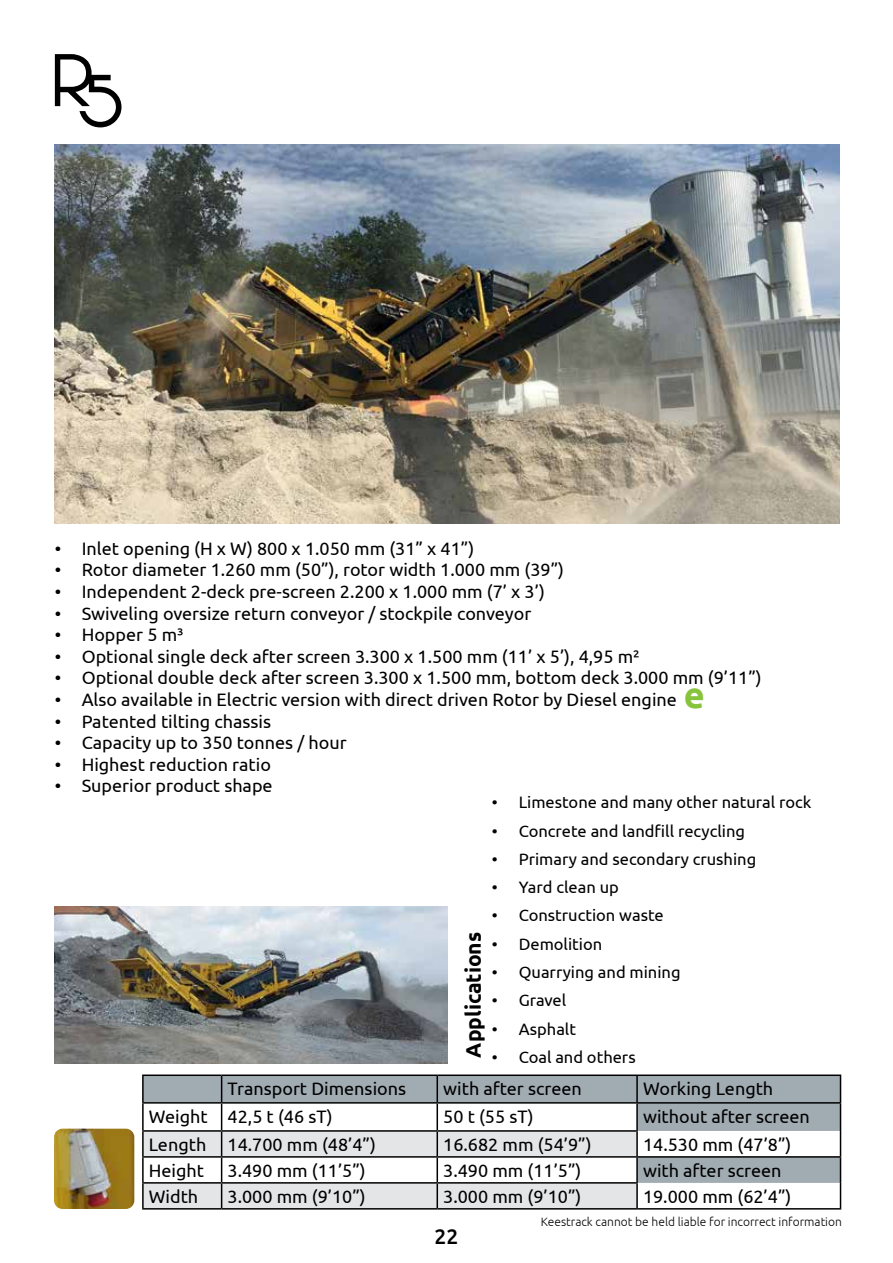
<style>
.page{position:relative;width:893px;height:1263px;background:#fff}
.page>*{position:absolute;margin:0;border:0;box-sizing:border-box;transform-origin:0 0}
.t1{font:700 36px "Ubuntu";color:#88c33e}
.t2{font:700 21px "Ubuntu";color:#000}
.t3{font:500 21px "Ubuntu";color:#000}
.t4{font:18px "Ubuntu";color:#000}
.t5{font:16.5px "Ubuntu";color:#000}
.t6{font:300 12px "Ubuntu";color:#000}
</style>
<div class="page">
<img style="left:54px;top:1129px;width:80px;height:80px">
<img style="left:55px;top:145px;width:785px;height:379px">
<svg style="left:638px;top:1076px;width:202px;height:107px;fill:#a1abb2"></svg>
<hr style="left:142px;top:1074px;width:80px;height:2px;background:#000">
<hr style="left:142px;top:1076px;width:2px;height:26px;background:#000">
<hr style="left:222px;top:1074px;width:215px;height:2px;background:#000">
<hr style="left:437px;top:1074px;width:200px;height:2px;background:#000">
<hr style="left:637px;top:1074px;width:204px;height:2px;background:#000">
<hr style="left:636px;top:1076px;width:2px;height:26px;background:#000">
<hr style="left:142px;top:1102px;width:80px;height:1px;background:#000">
<hr style="left:142px;top:1103px;width:2px;height:27px;background:#000">
<hr style="left:637px;top:1102px;width:204px;height:1px;background:#000">
<hr style="left:142px;top:1130px;width:80px;height:2px;background:#000">
<hr style="left:142px;top:1132px;width:2px;height:24px;background:#000">
<hr style="left:437px;top:1130px;width:201px;height:2px;background:#000">
<hr style="left:142px;top:1156px;width:80px;height:2px;background:#000">
<hr style="left:142px;top:1158px;width:2px;height:24px;background:#000">
<hr style="left:142px;top:1182px;width:80px;height:1px;background:#000">
<hr style="left:142px;top:1183px;width:2px;height:25px;background:#000">
<hr style="left:437px;top:1182px;width:201px;height:1px;background:#000">
<svg style="left:143px;top:1076px;width:494px;height:132px"></svg>
<hr style="left:142px;top:1208px;width:80px;height:1px;background:#000">
<hr style="left:222px;top:1208px;width:215px;height:1px;background:#000">
<hr style="left:437px;top:1208px;width:200px;height:1px;background:#000">
<hr style="left:636px;top:1158px;width:2px;height:24px;background:#000">
<hr style="left:636px;top:1183px;width:2px;height:25px;background:#000">
<hr style="left:637px;top:1208px;width:204px;height:1px;background:#000">
<hr style="left:636px;top:1103px;width:2px;height:27px;background:#000">
<hr style="left:636px;top:1132px;width:2px;height:24px;background:#000">
<svg style="left:840px;top:1076px;width:1px;height:132px"></svg>
<hr style="left:637px;top:1156px;width:204px;height:2px;background:#000">
<img style="left:55px;top:907px;width:392px;height:156px">
<svg style="left:55px;top:54px;width:66px;height:73px"></svg>
<p class="t4" style="left:55px;top:537px;width:421px">• Inlet opening (H x W) 800 x 1.050 mm (31” x 41”)</p>
<p class="t4" style="left:55px;top:559px;width:511px">• Rotor diameter 1.260 mm (50”), rotor width 1.000 mm (39”)</p>
<p class="t4" style="left:55px;top:581px;width:492px">• Independent 2-deck pre-screen 2.200 x 1.000 mm (7’ x 3’)</p>
<p class="t4" style="left:55px;top:602px;width:478px">• Swiveling oversize return conveyor / stockpile conveyor</p>
<p class="t4" style="left:55px;top:624px;width:130px">• Hopper 5 m³</p>
<p class="t4" style="left:55px;top:645px;width:586px">• Optional single deck after screen 3.300 x 1.500 mm (11’ x 5’), 4,95 m²</p>
<p class="t4" style="left:55px;top:667px;width:709px">• Optional double deck after screen 3.300 x 1.500 mm, bottom deck 3.000 mm (9’11”)</p>
<p class="t4" style="left:55px;top:689px;width:624px">• Also available in Electric version with direct driven Rotor by Diesel engine</p>
<p class="t4" style="left:55px;top:710px;width:218px">• Patented tilting chassis</p>
<p class="t4" style="left:55px;top:732px;width:294px">• Capacity up to 350 tonnes / hour</p>
<p class="t4" style="left:55px;top:753px;width:218px">• Highest reduction ratio</p>
<p class="t4" style="left:55px;top:775px;width:220px">• Superior product shape</p>
<p class="t5" style="left:492px;top:792px;width:321px">• Limestone and many other natural rock</p>
<p class="t5" style="left:492px;top:821px;width:255px">• Concrete and landfill recycling</p>
<p class="t5" style="left:492px;top:849px;width:266px">• Primary and secondary crushing</p>
<p class="t5" style="left:492px;top:877px;width:129px">• Yard clean up</p>
<p class="t5" style="left:492px;top:905px;width:173px">• Construction waste</p>
<p class="t5" style="left:492px;top:934px;width:112px">• Demolition</p>
<p class="t5" style="left:492px;top:962px;width:190px">• Quarrying and mining</p>
<p class="t5" style="left:492px;top:990px;width:76px">• Gravel</p>
<p class="t5" style="left:492px;top:1019px;width:86px">• Asphalt</p>
<h1 class="t1" style="left:684px;top:673px;width:23px">e</h1>
<p class="t2" style="left:461px;top:1057px;width:127px;rotate:-90deg">Applications</p>
<p class="t5" style="left:492px;top:1047px;width:145px">• Coal and others</p>
<p class="t4" style="left:228px;top:1078px;width:180px">Transport Dimensions</p>
<p class="t4" style="left:443px;top:1078px;width:140px">with after screen</p>
<p class="t4" style="left:643px;top:1078px;width:132px">Working Length</p>
<p class="t4" style="left:149px;top:1105px;width:185px">Weight 42,5 t (46 sT)</p>
<p class="t4" style="left:443px;top:1105px;width:92px">50 t (55 sT)</p>
<p class="t4" style="left:643px;top:1105px;width:168px">without after screen</p>
<p class="t4" style="left:149px;top:1133px;width:229px">Length 14.700 mm (48’4”)</p>
<p class="t4" style="left:443px;top:1133px;width:150px">16.682 mm (54’9”)</p>
<p class="t4" style="left:643px;top:1133px;width:150px">14.530 mm (47’8”)</p>
<p class="t4" style="left:149px;top:1159px;width:57px">Height</p>
<p class="t4" style="left:228px;top:1159px;width:140px">3.490 mm (11’5”)</p>
<p class="t4" style="left:443px;top:1159px;width:140px">3.490 mm (11’5”)</p>
<p class="t4" style="left:643px;top:1159px;width:140px">with after screen</p>
<p class="t4" style="left:149px;top:1185px;width:51px">Width</p>
<p class="t4" style="left:228px;top:1185px;width:140px">3.000 mm (9’10”)</p>
<p class="t4" style="left:443px;top:1185px;width:140px">3.000 mm (9’10”)</p>
<p class="t4" style="left:643px;top:1185px;width:150px">19.000 mm (62’4”)</p>
<p class="t3" style="left:435px;top:1223px;width:25px">22</p>
<p class="t6" style="left:541px;top:1214px;width:303px">Keestrack cannot be held liable for incorrect information</p>
</div>
